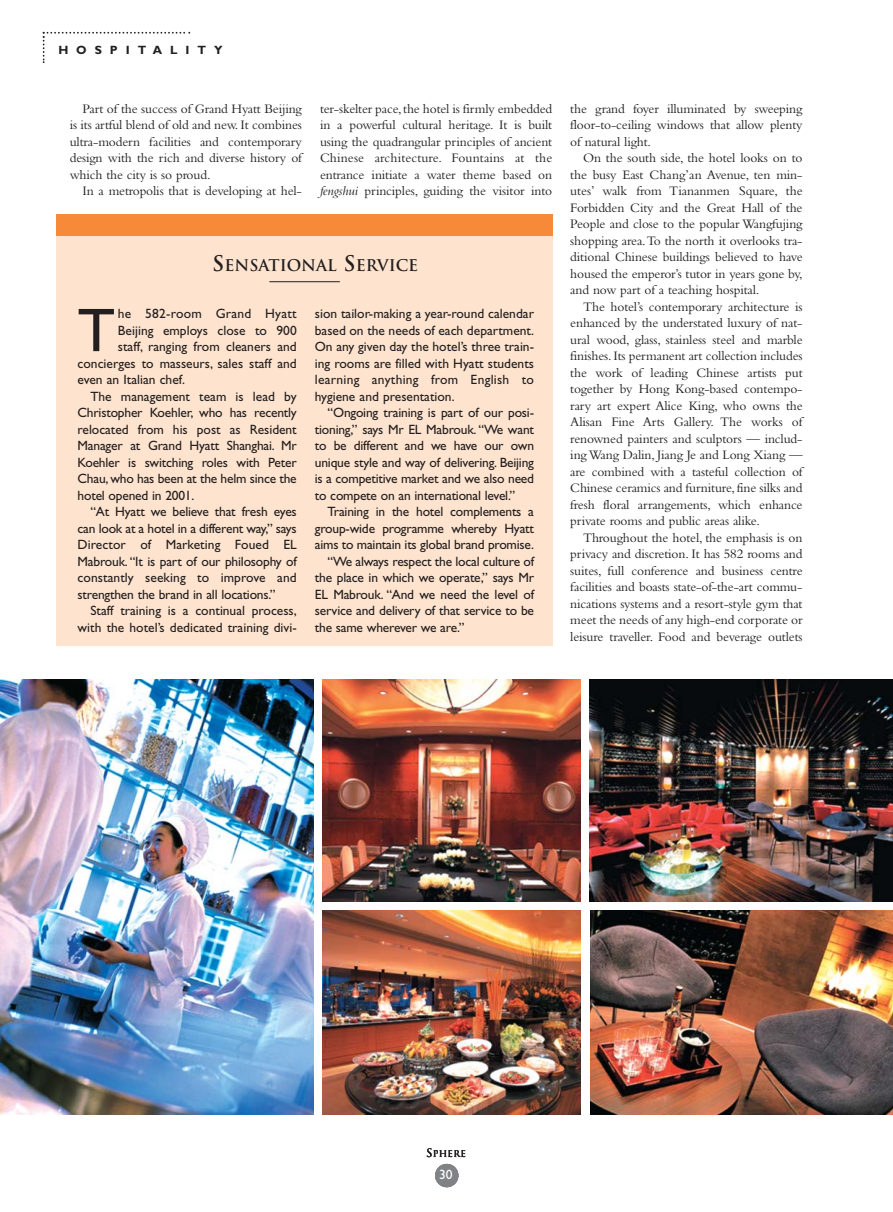
<style>
.page{position:relative;width:893px;height:1212px;background:#fff}
.page>*{position:absolute;margin:0;border:0;box-sizing:border-box;transform-origin:0 0}
.t1{font:61.8px "Gill Sans";color:#231f20}
.t2{font:700 15.75px "Trajan";color:#231f20}
.t3{font:13.5px/16.5px "Bembo";letter-spacing:-.01em;color:#231f20;text-align:justify}
.t4{font:13.5px/16.5px "Gill Sans";letter-spacing:-.015em;color:#231f20;text-align:justify}
.t5{font:13.5px "Gill Sans";letter-spacing:.005em;color:#231f20}
.t6{font:13.5px "Gill Sans";letter-spacing:.02em;color:#231f20}
.t7{font:13.5px "Gill Sans";color:#fff}
.t8{font:700 12px "Gill Sans";letter-spacing:.66em;color:#231f20}
.t9{font:9px "Trajan";letter-spacing:.025em;color:#231f20}
.s1{font-style:italic}
.s2{font-size:21px}
.s3{font-size:11.25px}
</style>
<div class="page">
<img style="left:0;top:31px;width:893px;height:1157px">
<p class="t8" style="left:58px;top:45px;width:166px">HOSPITALITY</p>
<p class="t3" style="left:320px;top:101px;width:234px">ter-skelter pace,the hotel is firmly embedded in a powerful cultural heritage. It is built using the quadrangular principles of ancient Chinese architecture. Fountains at the entrance initiate a water theme based on <span class="s1">fengshui</span> principles, guiding the visitor into</p>
<p class="t3" style="left:570px;top:101px;width:234px">the grand foyer illuminated by sweeping floor-to-ceiling windows that allow plenty of natural light.</p>
<p class="t3" style="left:70px;top:101px;width:234px;text-indent:13px">Part of the success of Grand Hyatt Beijing is its artful blend of old and new. It combines ultra-modern facilities and contemporary design with the rich and diverse history of which the city is so proud.</p>
<p class="t3" style="left:82px;top:184px;width:221px">In a metropolis that is developing at hel-</p>
<p class="t3" style="left:570px;top:151px;width:234px;text-indent:13px">On the south side, the hotel looks on to the busy East Chang’an Avenue, ten min&shy;utes’ walk from Tiananmen Square, the Forbidden City and the Great Hall of the People and close to the popular Wangfujing shopping area.To the north it overlooks tra&shy;ditional Chinese buildings believed to have housed the emperor’s tutor in years gone by, and now part of a teaching hospital.</p>
<p class="t3" style="left:570px;top:299px;width:234px;text-indent:13px">The hotel’s contemporary architecture is enhanced by the understated luxury of nat&shy;ural wood, glass, stainless steel and marble finishes.Its permanent art collection includes the work of leading Chinese artists put together by Hong Kong-based contempo&shy;rary art expert Alice King, who owns the Alisan Fine Arts Gallery. The works of renowned painters and sculptors — includ&shy;ing Wang Dalin, Jiang Je and Long Xiang — are combined with a tasteful collection of Chinese ceramics and furniture,fine silks and fresh floral arrangements, which enhance private rooms and public areas alike.</p>
<p class="t3" style="left:570px;top:530px;width:234px;text-indent:13px">Throughout the hotel, the emphasis is on privacy and discretion. It has 582 rooms and suites, full conference and business centre facilities and boasts state-of-the-art commu&shy;nications systems and a resort-style gym that meet the needs of any high-end corporate or leisure traveller. Food and beverage outlets</p>
<p class="t2" style="left:212px;top:256px;width:207px"><span class="s2">S</span>ENSATIONAL <span class="s2">S</span>ERVICE</p>
<h1 class="t1" style="left:78px;top:309px;width:39px">T</h1>
<p class="t6" style="left:118px;top:309px;width:180px">he 582-room Grand Hyatt</p>
<p class="t4" style="left:315px;top:307px;width:221px">sion tailor-making a year-round calendar based on the needs of each department.<br>On any given day the hotel’s three train&shy;ing rooms are filled with Hyatt students learning anything from English to hygiene and presentation.</p>
<p class="t4" style="left:315px;top:406px;width:221px;text-indent:13px">“Ongoing training is part of our posi&shy;tioning,” says Mr EL Mabrouk. “We want to be different and we have our own unique style and way of delivering. Beijing is a competitive market and we also need to compete on an international level.”</p>
<p class="t4" style="left:327px;top:505px;width:208px">Training in the hotel complements a</p>
<p class="t4" style="left:315px;top:521px;width:221px">group-wide programme whereby Hyatt</p>
<p class="t4" style="left:315px;top:538px;width:221px">aims to maintain its global brand promise.</p>
<p class="t4" style="left:327px;top:554px;width:208px">“We always respect the local culture of</p>
<p class="t4" style="left:315px;top:571px;width:221px">the place in which we operate,” says Mr</p>
<p class="t4" style="left:315px;top:587px;width:221px">EL Mabrouk. “And we need the level of</p>
<p class="t4" style="left:315px;top:604px;width:221px">service and delivery of that service to be</p>
<p class="t4" style="left:315px;top:620px;width:151px">the same wherever we are.”</p>
<p class="t4" style="left:118px;top:323px;width:180px">Beijing employs close to 900</p>
<p class="t4" style="left:118px;top:340px;width:180px">staff, ranging from cleaners and</p>
<p class="t4" style="left:78px;top:356px;width:221px">concierges to masseurs, sales staff and</p>
<p class="t4" style="left:78px;top:373px;width:109px">even an Italian chef.</p>
<p class="t4" style="left:90px;top:389px;width:208px">The management team is lead by</p>
<p class="t4" style="left:78px;top:406px;width:221px">Christopher Koehler, who has recently</p>
<p class="t4" style="left:78px;top:422px;width:221px">relocated from his post as Resident</p>
<p class="t4" style="left:78px;top:439px;width:221px">Manager at Grand Hyatt Shanghai. Mr</p>
<p class="t4" style="left:78px;top:455px;width:221px">Koehler is switching roles with Peter</p>
<p class="t4" style="left:78px;top:472px;width:221px">Chau,who has been at the helm since the</p>
<p class="t4" style="left:78px;top:488px;width:118px">hotel opened in 2001.</p>
<p class="t4" style="left:90px;top:505px;width:208px">“At Hyatt we believe that fresh eyes</p>
<p class="t4" style="left:78px;top:521px;width:221px">can look at a hotel in a different way,” says</p>
<p class="t5" style="left:78px;top:540px;width:221px">Director of Marketing Foued EL</p>
<p class="t4" style="left:78px;top:554px;width:221px">Mabrouk.“It is part of our philosophy of</p>
<p class="t5" style="left:78px;top:573px;width:221px">constantly seeking to improve and</p>
<p class="t4" style="left:78px;top:587px;width:200px">strengthen the brand in all locations.”</p>
<p class="t4" style="left:90px;top:604px;width:208px">Staff training is a continual process,</p>
<p class="t4" style="left:78px;top:620px;width:221px">with the hotel’s dedicated training divi-</p>
<p class="t9" style="left:426px;top:1148px;width:41px"><span class="s3">S</span>PHERE</p>
<p class="t7" style="left:439px;top:1169px;width:8px">2</p>
<p class="t7" style="left:439px;top:1169px;width:15px">3012</p>
</div>
